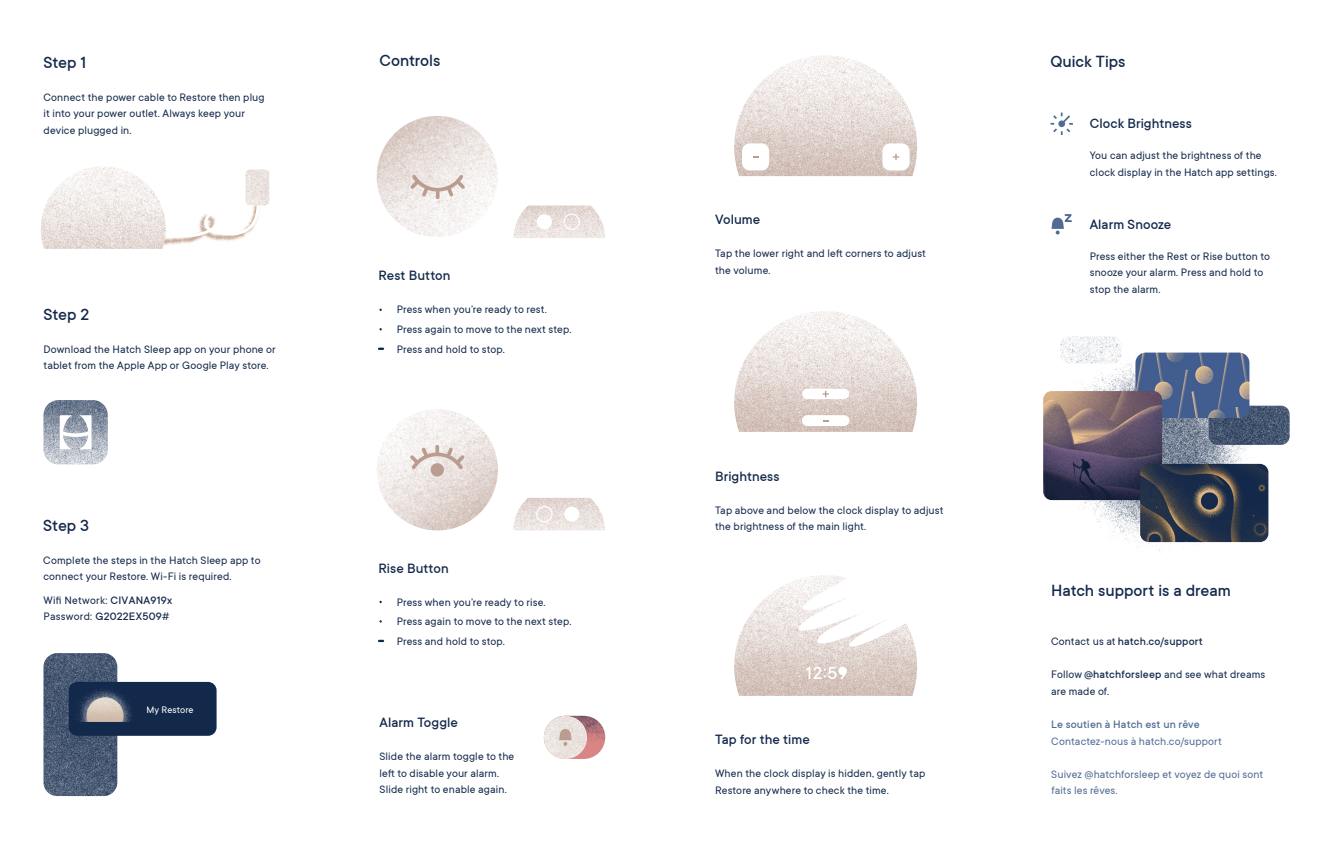
<style>
.page{position:relative;width:1332px;height:851px;background:#fff}
.page>*{position:absolute;margin:0;border:0;box-sizing:border-box;transform-origin:0 0}
.t1{font:500 18px "TT Commons";color:#13294b}
.t2{font:500 15px "TT Commons";letter-spacing:.005em;color:#13294b}
.t3{font:12px/16.5px "TT Commons";letter-spacing:.01em;color:#13294b}
.t4{font:12px/16.5px "TT Commons";letter-spacing:.01em;color:#506c93}
.t5{font:500 12px "TT Commons";letter-spacing:.015em;color:#13294b}
.t6{font:500 12px "TT Commons";letter-spacing:.015em;color:#506c93}
.t7{font:10.5px "TT Commons";letter-spacing:.01em;color:#fff}
.s1{font-weight:500}
.s2{font-weight:400}
</style>
<div class="page">
<img style="left:1051px;top:343px;width:218px;height:208px">
<img style="left:1208px;top:405px;width:81px;height:40px">
<img style="left:1060px;top:336px;width:61px;height:27px">
<img style="left:1135px;top:352px;width:114px;height:66px">
<img style="left:377px;top:409px;width:121px;height:121px;border-radius:61px">
<img style="left:377px;top:116px;width:121px;height:121px;border-radius:61px">
<img style="left:43px;top:653px;width:74px;height:143px">
<img style="left:43px;top:400px;width:65px;height:64px">
<svg style="left:60px;top:415px;width:32px;height:34px"></svg>
<img style="left:264px;top:169px;width:5px;height:36px">
<svg style="left:166px;top:169px;width:98px;height:76px"></svg>
<img style="left:41px;top:166px;width:125px;height:83px">
<div style="left:69px;top:681px;width:148px;height:54px;background:#13294b;border-radius:9px"></div>
<img style="left:67px;top:678px;width:76px;height:43px">
<img style="left:87px;top:697px;width:37px;height:24px">
<svg style="left:410px;top:175px;width:55px;height:24px"></svg>
<div style="left:430px;top:463px;width:14px;height:13px;background:#ba9d90;border-radius:50%"></div>
<svg style="left:410px;top:445px;width:54px;height:24px"></svg>
<img style="left:513px;top:205px;width:92px;height:33px">
<div style="left:537px;top:214px;width:15px;height:15px;background:#fff;border-radius:50%"></div>
<div style="left:563px;top:213px;width:17px;height:17px;border:1px solid #fff;border-radius:50%"></div>
<img style="left:513px;top:498px;width:92px;height:32px">
<div style="left:564px;top:506px;width:15px;height:15px;background:#fff;border-radius:50%"></div>
<div style="left:536px;top:506px;width:16px;height:16px;border:1px solid #fff;border-radius:50%"></div>
<svg style="left:378px;top:347px;width:6px;height:3px"></svg>
<svg style="left:378px;top:639px;width:6px;height:3px"></svg>
<img style="left:544px;top:715px;width:61px;height:43px;border-radius:22px">
<img style="left:544px;top:715px;width:43px;height:43px;border-radius:22px">
<svg style="left:734px;top:55px;width:183px;height:121px"></svg>
<svg style="left:734px;top:311px;width:183px;height:121px"></svg>
<svg style="left:734px;top:575px;width:183px;height:120px"></svg>
<svg style="left:1050px;top:113px;width:23px;height:22px"></svg>
<img style="left:1043px;top:391px;width:119px;height:109px">
<img style="left:1140px;top:464px;width:128px;height:78px">
<svg style="left:1051px;top:214px;width:20px;height:20px"></svg>
<svg style="left:559px;top:728px;width:12px;height:17px"></svg>
<h1 class="t1" style="left:43px;top:52px;width:44px">Step 1</h1>
<p class="t3" style="left:43px;top:89px;width:223px">Connect the power cable to Restore then plug it into your power outlet. Always keep your device plugged in.</p>
<h1 class="t1" style="left:43px;top:304px;width:47px">Step 2</h1>
<p class="t3" style="left:43px;top:341px;width:234px">Download the Hatch Sleep app on your phone or tablet from the Apple App or Google Play store.</p>
<h1 class="t1" style="left:43px;top:515px;width:47px">Step 3</h1>
<p class="t3" style="left:43px;top:552px;width:219px">Complete the steps in the Hatch Sleep app to connect your Restore. Wi-Fi is required.</p>
<p class="t3" style="left:43px;top:591px;width:130px">Wifi Network: <span class="s1">CIVANA919x<br></span>Password: <span class="s1">G2022EX509#</span></p>
<p class="t7" style="left:146px;top:703px;width:49px">My Restore</p>
<h1 class="t1" style="left:379px;top:51px;width:63px">Controls</h1>
<p class="t2" style="left:378px;top:267px;width:73px">Rest Button</p>
<p class="t3" style="left:397px;top:300px;width:176px;line-height:19.5px">Press when you’re ready to rest.<br>Press again to move to the next step.<br>Press and hold to stop.</p>
<p class="t2" style="left:378px;top:559px;width:72px">Rise Button</p>
<p class="t3" style="left:397px;top:592px;width:176px;line-height:19.5px">Press when you’re ready to rise.<br>Press again to move to the next step.<br>Press and hold to stop.</p>
<p class="t2" style="left:379px;top:714px;width:80px">Alarm Toggle</p>
<p class="t3" style="left:379px;top:748px;width:136px">Slide the alarm toggle to the left to disable your alarm.<br>Slide right to enable again.</p>
<p class="t2" style="left:715px;top:211px;width:47px">Volume</p>
<p class="t3" style="left:715px;top:245px;width:212px">Tap the lower right and left corners to adjust the volume.</p>
<p class="t2" style="left:715px;top:467px;width:66px">Brightness</p>
<p class="t3" style="left:715px;top:501px;width:230px">Tap above and below the clock display to adjust the brightness of the main light.</p>
<p class="t2" style="left:715px;top:731px;width:96px">Tap for the time</p>
<p class="t3" style="left:715px;top:765px;width:212px">When the clock display is hidden, gently tap<br>Restore anywhere to check the time.</p>
<h1 class="t1" style="left:1050px;top:51px;width:77px">Quick Tips</h1>
<p class="t2" style="left:1089px;top:115px;width:104px">Clock Brightness</p>
<p class="t3" style="left:1089px;top:147px;width:189px">You can adjust the brightness of the clock display in the Hatch app settings.</p>
<p class="t2" style="left:1089px;top:216px;width:83px">Alarm Snooze</p>
<p class="t3" style="left:1089px;top:248px;width:182px">Press either the Rest or Rise button to snooze your alarm. Press and hold to stop the alarm.</p>
<h1 class="t1" style="left:1051px;top:580px;width:181px">Hatch support is a dream</h1>
<p class="t5" style="left:1051px;top:635px;width:153px"><span class="s2">Contact us at</span> hatch.co/support</p>
<p class="t3" style="left:1051px;top:666px;width:216px">Follow <span class="s1">@hatchforsleep</span> and see what dreams are made of.</p>
<p class="t6" style="left:1051px;top:717px;width:150px">Le soutien à Hatch est un rêve</p>
<p class="t4" style="left:1051px;top:732px;width:172px">Contactez-nous à hatch.co/support</p>
<p class="t4" style="left:1051px;top:765px;width:214px">Suivez @hatchforsleep et voyez de quoi sont faits les rêves.</p>
</div>
